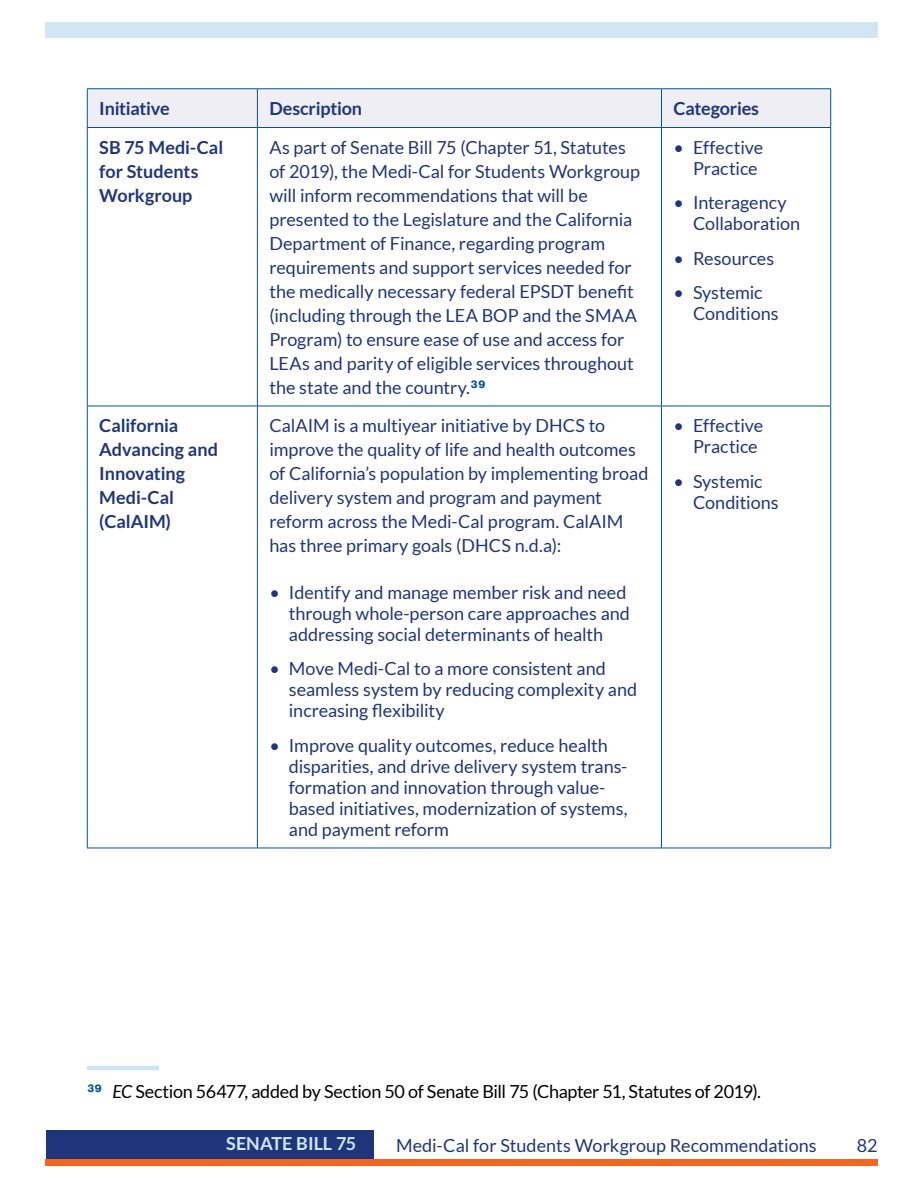
<style>
.page{position:relative;width:918px;height:1188px;background:#fff}
.page>*{position:absolute;margin:0;border:0;box-sizing:border-box;transform-origin:0 0}
.Table_Body{font:18px/24px "Lato";letter-spacing:-.005em;color:#20367c}
.Table_Body-2{font:700 18px/24px "Lato";color:#20367c}
.Footnotes{font:18px "Lato";letter-spacing:-.02em;color:#000}
.Table_Heads{font:700 18px "Lato";letter-spacing:-.01em;color:#20367c}
.t1{font:700 18px "Lato";color:#d1e6f2}
.s1{font-style:italic}
</style>
<div class="page">
<div style="left:45px;top:22px;width:833px;height:16px;background:#d1e6f2"></div>
<div style="left:46px;top:1130px;width:328px;height:29px;background:#20367c"></div>
<div style="left:45px;top:1159px;width:833px;height:7px;background:#f26522"></div>
<div style="left:88px;top:89px;width:742px;height:38px;background:#eeeef4"></div>
<hr style="left:257px;top:89px;width:1px;height:38px;background:#00558d">
<hr style="left:87px;top:406px;width:170px;height:1px;background:#00558d">
<hr style="left:257px;top:406px;width:405px;height:1px;background:#00558d">
<hr style="left:662px;top:406px;width:169px;height:1px;background:#00558d">
<hr style="left:87px;top:848px;width:170px;height:1px;background:#00558d">
<hr style="left:257px;top:848px;width:405px;height:1px;background:#00558d">
<hr style="left:662px;top:848px;width:169px;height:1px;background:#00558d">
<hr style="left:87px;top:88px;width:170px;height:1px;background:#00558d">
<hr style="left:87px;top:89px;width:1px;height:38px;background:#00558d">
<hr style="left:257px;top:88px;width:405px;height:1px;background:#00558d">
<hr style="left:662px;top:88px;width:169px;height:1px;background:#00558d">
<hr style="left:661px;top:89px;width:1px;height:38px;background:#00558d">
<hr style="left:830px;top:89px;width:1px;height:38px;background:#00558d">
<hr style="left:87px;top:127px;width:170px;height:1px;background:#00558d">
<hr style="left:257px;top:127px;width:405px;height:1px;background:#00558d">
<hr style="left:662px;top:127px;width:169px;height:1px;background:#00558d">
<hr style="left:661px;top:128px;width:1px;height:278px;background:#00558d">
<hr style="left:830px;top:128px;width:1px;height:278px;background:#00558d">
<hr style="left:661px;top:406px;width:1px;height:442px;background:#00558d">
<hr style="left:830px;top:406px;width:1px;height:442px;background:#00558d">
<hr style="left:87px;top:128px;width:1px;height:278px;background:#00558d">
<hr style="left:257px;top:128px;width:1px;height:278px;background:#00558d">
<hr style="left:87px;top:406px;width:1px;height:442px;background:#00558d">
<hr style="left:257px;top:406px;width:1px;height:442px;background:#00558d">
<hr style="left:87px;top:1066px;width:72px;height:4px;background:#d1e6f2">
<p class="Table_Heads" style="left:99px;top:98px;width:72px">Initiative</p>
<p class="Table_Heads" style="left:269px;top:98px;width:94px">Description</p>
<p class="Table_Heads" style="left:674px;top:98px;width:87px">Categories</p>
<p class="Table_Body-2" style="left:99px;top:135px;width:125px">SB 75 Medi-Cal for Students<br>Workgroup</p>
<p class="Table_Body" style="left:269px;top:135px;width:372px">As part of Senate Bill 75 (Chapter 51, Statutes of 2019), the Medi-Cal for Students Workgroup will inform recommendations that will be presented to the Legislature and the California Department of Finance, regarding program requirements and support services needed for the medically necessary federal EPSDT benefit (including through the LEA BOP and the SMAA Program) to ensure ease of use and access for LEAs and parity of eligible services throughout the state and the country.<sup>39</sup></p>
<p class="Table_Body" style="left:693px;top:137px;width:72px;line-height:21px;text-indent:-20px">• Effective<br>Practice</p>
<p class="Table_Body" style="left:693px;top:192px;width:109px;line-height:21px;text-indent:-20px">• Interagency<br>Collaboration</p>
<p class="Table_Body" style="left:674px;top:246px;width:102px">• Resources</p>
<p class="Table_Body" style="left:693px;top:282px;width:87px;line-height:21px;text-indent:-20px">• Systemic<br>Conditions</p>
<p class="Table_Body-2" style="left:99px;top:414px;width:120px">California<br>Advancing and<br>Innovating<br>Medi-Cal (CalAIM)</p>
<p class="Table_Body" style="left:269px;top:414px;width:380px">CalAIM is a multiyear initiative by DHCS to improve the quality of life and health outcomes of California’s population by implementing broad delivery system and program and payment reform across the Medi-Cal program. CalAIM has three primary goals (DHCS n.d.a):</p>
<p class="Table_Body" style="left:289px;top:582px;width:343px;line-height:21px;text-indent:-20px">• Identify and manage member risk and need through whole-person care approaches and addressing social determinants of health</p>
<p class="Table_Body" style="left:289px;top:658px;width:350px;line-height:21px;text-indent:-20px">• Move Medi-Cal to a more consistent and seamless system by reducing complexity and increasing flexibility</p>
<p class="Table_Body" style="left:289px;top:735px;width:340px;line-height:21px;text-indent:-20px">• Improve quality outcomes, reduce health disparities, and drive delivery system trans&shy;formation and innovation through value&shy;based initiatives, modernization of systems, and payment reform</p>
<p class="Table_Body" style="left:693px;top:415px;width:72px;line-height:21px;text-indent:-20px">• Effective<br>Practice</p>
<p class="Table_Body" style="left:693px;top:471px;width:87px;line-height:21px;text-indent:-20px">• Systemic<br>Conditions</p>
<p class="Footnotes" style="left:87px;top:1081px;width:676px"><sup>39</sup> <span class="s1">EC</span> Section 56477, added by Section 50 of Senate Bill 75 (Chapter 51, Statutes of 2019).</p>
<p class="t1" style="left:226px;top:1134px;width:132px">SENATE BILL 75</p>
<p class="Table_Body" style="left:396px;top:1133px;width:422px">Medi-Cal for Students Workgroup Recommendations</p>
<p class="Table_Body" style="left:857px;top:1133px;width:22px">82</p>
</div>
